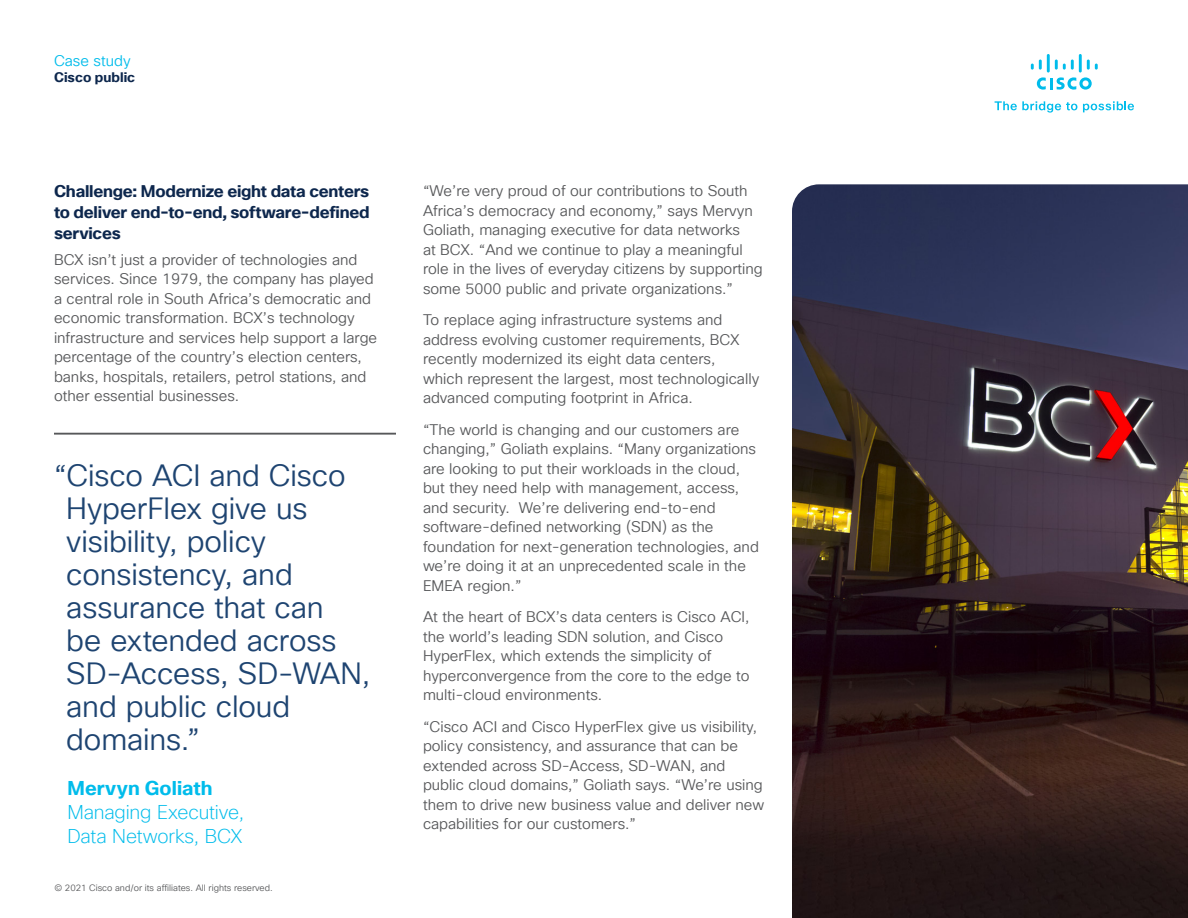
<style>
.page{position:relative;width:1188px;height:918px;background:#fff}
.page>*{position:absolute;margin:0;border:0;box-sizing:border-box;transform-origin:0 0}
.Pull_Quote_Body_colo{font:30px/33px "Cisco Sans TT Light";letter-spacing:-.005em;color:#1e4471}
.Pull_Quote_Author_Ti{font:200 19.5px/24px "Cisco Sans TT";letter-spacing:-.01em;color:#00bceb}
.Pull_Quote_Author_Na{font:700 19.5px "Cisco Sans TT";letter-spacing:.005em;color:#00bceb}
.Subhead3_Indigo{font:700 16.5px/21px "Cisco Sans TT";letter-spacing:-.015em;color:#0d274d;text-align:justify}
.Body{font:15px/19.5px "Cisco Sans TT Light";color:#57585a}
.t1{font:15px "Cisco Sans TT Light";color:#00bceb}
.t2{font:700 13.5px "Cisco Sans TT";color:#0d274d}
.t3{font:9px "Cisco Sans TT Light";color:#57585a}
</style>
<div class="page">
<svg style="left:995px;top:101px;width:82px;height:12px"></svg>
<svg style="left:1083px;top:101px;width:51px;height:11px"></svg>
<svg style="left:1037px;top:77px;width:55px;height:13px"></svg>
<svg style="left:1031px;top:60px;width:11px;height:10px"></svg>
<hr style="left:1047px;top:54px;width:3px;height:19px;background:#00bceb">
<svg style="left:1055px;top:60px;width:19px;height:10px"></svg>
<hr style="left:1079px;top:54px;width:3px;height:19px;background:#00bceb">
<svg style="left:1087px;top:60px;width:11px;height:10px"></svg>
<img style="left:792px;top:184px;width:396px;height:734px">
<hr style="left:54px;top:433px;width:342px;height:2px;background:#57585a">
<p class="t1" style="left:54px;top:51px;width:78px">Case study</p>
<p class="t2" style="left:54px;top:69px;width:83px">Cisco public</p>
<p class="Subhead3_Indigo" style="left:54px;top:181px;width:317px">Challenge: Modernize eight data centers to deliver end-to-end, software-defined services</p>
<p class="Body" style="left:54px;top:250px;width:325px">BCX isn’t just a provider of technologies and services. Since 1979, the company has played a central role in South Africa’s democratic and economic transformation. BCX’s technology infrastructure and services help support a large percentage of the country’s election centers, banks, hospitals, retailers, petrol stations, and other essential businesses.</p>
<p class="Pull_Quote_Body_colo" style="left:66px;top:460px;width:306px;text-indent:-12px">“Cisco ACI and Cisco<br>HyperFlex give us visibility, policy consistency, and assurance that can<br>be extended across<br>SD-Access, SD-WAN, and public cloud domains.”</p>
<p class="Pull_Quote_Author_Na" style="left:67px;top:775px;width:147px">Mervyn Goliath</p>
<p class="Pull_Quote_Author_Ti" style="left:67px;top:800px;width:178px">Managing Executive,<br>Data Networks, BCX</p>
<p class="t3" style="left:54px;top:882px;width:220px">© 2021 Cisco and/or its affiliates. All rights reserved.</p>
<p class="Body" style="left:423px;top:182px;width:341px">“We’re very proud of our contributions to South Africa’s democracy and economy,” says Mervyn Goliath, managing executive for data networks<br>at BCX. “And we continue to play a meaningful role in the lives of everyday citizens by supporting some 5000 public and private organizations.”</p>
<p class="Body" style="left:423px;top:311px;width:338px">To replace aging infrastructure systems and address evolving customer requirements, BCX recently modernized its eight data centers,<br>which represent the largest, most technologically advanced computing footprint in Africa.</p>
<p class="Body" style="left:423px;top:420px;width:337px">“The world is changing and our customers are changing,” Goliath explains. “Many organizations are looking to put their workloads in the cloud, but they need help with management, access, and security. We’re delivering end-to-end software-defined networking (SDN) as the foundation for next-generation technologies, and we’re doing it at an unprecedented scale in the EMEA region.”</p>
<p class="Body" style="left:423px;top:608px;width:328px">At the heart of BCX’s data centers is Cisco ACI, the world’s leading SDN solution, and Cisco HyperFlex, which extends the simplicity of hyperconvergence from the core to the edge to multi-cloud environments.</p>
<p class="Body" style="left:423px;top:717px;width:343px">“Cisco ACI and Cisco HyperFlex give us visibility, policy consistency, and assurance that can be extended across SD-Access, SD-WAN, and public cloud domains,” Goliath says. “We’re using them to drive new business value and deliver new capabilities for our customers.”</p>
</div>
